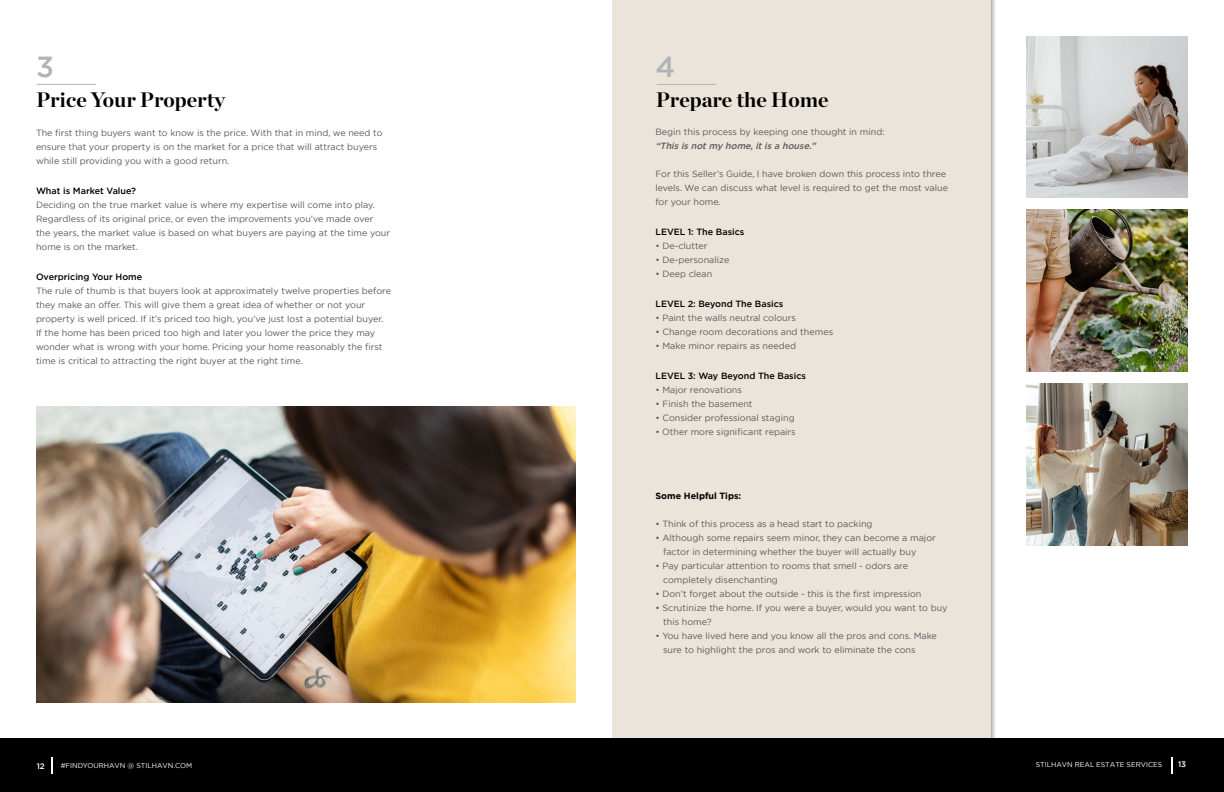
<style>
.page{position:relative;width:1224px;height:792px;background:#fff}
.page>*{position:absolute;margin:0;border:0;box-sizing:border-box;transform-origin:0 0}
.t1{font:500 29px "Gotham";color:#b1b4b6}
.t2{font:700 21px "Chronicle Display";color:#000}
.t3{font:9px/14px "Gotham";color:#58595b}
.t4{font:500 9px "Gotham";color:#000}
.t5{font:italic 500 9px "Gotham";color:#58595b}
.t6{font:700 9px "Gotham";color:#000}
.t7{font:500 8px "Gotham";color:#fff}
.t8{font:7px "Gotham";color:#fff}
</style>
<div class="page">
<div style="left:612px;top:0;width:379px;height:757px;background:#ebe4db"></div>
<div style="left:0;top:738px;width:1224px;height:54px;background:#000"></div>
<hr style="left:37px;top:84px;width:59px;height:1px;background:#b1b4b6">
<img style="left:36px;top:407px;width:540px;height:295px">
<hr style="left:657px;top:84px;width:59px;height:1px;background:#b1b4b6">
<svg style="left:51px;top:757px;width:1px;height:17px"></svg>
<svg style="left:1171px;top:757px;width:2px;height:17px"></svg>
<img style="left:1026px;top:210px;width:162px;height:162px">
<img style="left:1026px;top:36px;width:162px;height:162px">
<img style="left:1026px;top:384px;width:162px;height:162px">
<h1 class="t1" style="left:36px;top:48px;width:19px">3</h1>
<h1 class="t1" style="left:655px;top:48px;width:21px">4</h1>
<h2 class="t2" style="left:36px;top:83px;width:191px">Price Your Property</h2>
<h2 class="t2" style="left:656px;top:83px;width:174px">Prepare the Home</h2>
<p class="t3" style="left:36px;top:126px;width:348px">The first thing buyers want to know is the price. With that in mind, we need to ensure that your property is on the market for a price that will attract buyers while still providing you with a good return.</p>
<p class="t4" style="left:36px;top:185px;width:102px">What is Market Value?</p>
<p class="t3" style="left:36px;top:198px;width:356px">Deciding on the true market value is where my expertise will come into play.<br>Regardless of its original price, or even the improvements you’ve made over<br>the years, the market value is based on what buyers are paying at the time your home is on the market.</p>
<p class="t4" style="left:36px;top:271px;width:108px">Overpricing Your Home</p>
<p class="t3" style="left:36px;top:284px;width:357px">The rule of thumb is that buyers look at approximately twelve properties before they make an offer. This will give them a great idea of whether or not your property is well priced. If it’s priced too high, you’ve just lost a potential buyer.<br>If the home has been priced too high and later you lower the price they may wonder what is wrong with your home. Pricing your home reasonably the first time is critical to attracting the right buyer at the right time.</p>
<p class="t3" style="left:655px;top:125px;width:231px">Begin this process by keeping one thought in mind:</p>
<p class="t5" style="left:655px;top:140px;width:164px">“Thisisnotmy home,itisa house.”</p>
<p class="t3" style="left:655px;top:167px;width:294px">For this Seller’s Guide, I have broken down this process into three levels. We can discuss what level is required to get the most value for your home.</p>
<p class="t4" style="left:655px;top:226px;width:91px">LEVEL 1: The Basics</p>
<p class="t3" style="left:655px;top:239px;width:54px">• De-clutter</p>
<p class="t3" style="left:655px;top:253px;width:75px">• De-personalize</p>
<p class="t3" style="left:655px;top:267px;width:58px">• Deep clean</p>
<p class="t4" style="left:655px;top:298px;width:130px">LEVEL 2: Beyond The Basics</p>
<p class="t3" style="left:655px;top:311px;width:142px">• Paint the walls neutral colours</p>
<p class="t3" style="left:655px;top:325px;width:179px">• Change room decorations and themes</p>
<p class="t3" style="left:655px;top:339px;width:142px">• Make minor repairs as needed</p>
<p class="t4" style="left:655px;top:370px;width:152px">LEVEL 3: Way Beyond The Basics</p>
<p class="t3" style="left:655px;top:383px;width:88px">• Major renovations</p>
<p class="t3" style="left:655px;top:397px;width:99px">• Finish the basement</p>
<p class="t3" style="left:655px;top:411px;width:141px">• Consider professional staging</p>
<p class="t3" style="left:655px;top:425px;width:142px">• Other more significant repairs</p>
<p class="t6" style="left:655px;top:490px;width:87px">Some Helpful Tips:</p>
<p class="t3" style="left:655px;top:517px;width:219px">• Think of this process as a head start to packing</p>
<p class="t3" style="left:663px;top:531px;width:274px;text-indent:-8px">• Although some repairs seem minor, they can become a major factor in determining whether the buyer will actually buy</p>
<p class="t3" style="left:663px;top:559px;width:246px;text-indent:-8px">• Pay particular attention to rooms that smell - odors are completely disenchanting</p>
<p class="t3" style="left:655px;top:587px;width:268px">• Don’t forget about the outside - this is the first impression</p>
<p class="t3" style="left:663px;top:601px;width:286px;text-indent:-8px">• Scrutinize the home. If you were a buyer, would you want to buy this home?</p>
<p class="t3" style="left:663px;top:629px;width:275px;text-indent:-8px">• You have lived here and you know all the pros and cons. Make sure to highlight the pros and work to eliminate the cons</p>
<p class="t7" style="left:37px;top:760px;width:10px">12</p>
<p class="t8" style="left:61px;top:761px;width:133px">#FINDYOURHAVN @ STILHAVN.COM</p>
<p class="t8" style="left:1036px;top:760px;width:128px">STILHAVN REAL ESTATE SERVICES</p>
<p class="t7" style="left:1178px;top:759px;width:10px">13</p>
</div>
